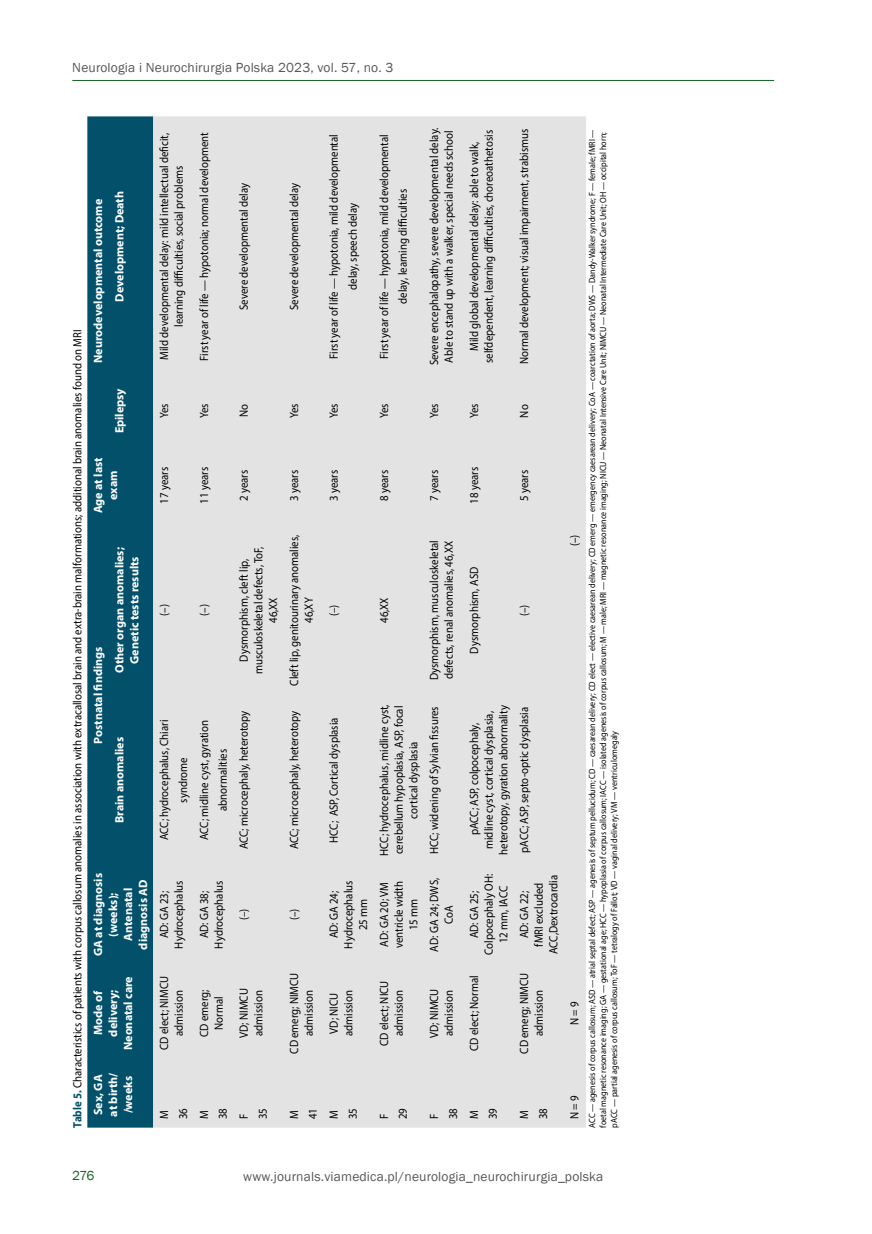
<style>
.page{position:relative;width:872px;height:1234px;background:#fff}
.page>*{position:absolute;margin:0;border:0;box-sizing:border-box;transform-origin:0 0}
.t1{font:13.5px "Franklin Gothic";letter-spacing:.01em;color:#575756}
.t2{font:13.5px "Franklin Gothic";color:#176222}
.t3{font:12px/14.7px "Myriad Pro";color:#000;text-align:center;scale:.9 1}
.t4{font:700 12px/15px "Myriad Pro";color:#fff;text-align:center}
.t5{font:9px/10.9px "Myriad Pro";color:#000;scale:.9 1}
.s1{font-weight:700;color:#03506b}
.s2{font-weight:700;color:#fff}
</style>
<div class="page">
<hr style="left:72px;top:80px;width:702px;height:1px;background:#176222">
<div style="left:87px;top:116px;width:66px;height:1011px;background:#03506b"></div>
<div style="left:153px;top:116px;width:433px;height:1011px;background:#e3e3e3"></div>
<p class="t1" style="left:72px;top:59px;width:323px">Neurologia i Neurochirurgia Polska 2023, vol. 57, no. 3</p>
<p class="t4" style="left:111px;top:301px;width:112px;rotate:-90deg">Development; Death</p>
<p class="t4" style="left:90px;top:363px;width:165px;rotate:-90deg">Neurodevelopmental outcome</p>
<p class="t3" style="left:67px;top:1114px;width:874px;line-height:21px;text-align:left;text-indent:-12px;rotate:-90deg"><span class="s1">Table 5.</span> Characteristics of patients with corpus callosum anomalies in association with extracallosal brain and extra-brain malformations; additional brain anomalies found on MRI<br><span class="s2">Sex, GA</span></p>
<p class="t4" style="left:111px;top:433px;width:47px;rotate:-90deg">Epilepsy</p>
<p class="t4" style="left:90px;top:513px;width:57px;rotate:-90deg">Age at last exam</p>
<p class="t4" style="left:111px;top:673px;width:127px;rotate:-90deg">Other organ anomalies;<br>Genetic tests results</p>
<p class="t4" style="left:90px;top:743px;width:98px;rotate:-90deg">Postnatal findings</p>
<p class="t4" style="left:111px;top:822px;width:87px;rotate:-90deg">Brain anomalies</p>
<p class="t4" style="left:90px;top:955px;width:85px;rotate:-90deg">GA at diagnosis (weeks);<br>Antenatal diagnosis AD</p>
<p class="t4" style="left:90px;top:1049px;width:75px;rotate:-90deg">Mode of delivery;<br>Neonatal care</p>
<p class="t4" style="left:105px;top:1116px;width:45px;text-align:left;rotate:-90deg">at birth/ /weeks</p>
<p class="t3" style="left:157px;top:360px;width:254px;rotate:-90deg">Mild developmental delay: mild intellectual deficit, learning difficulties, social problems</p>
<p class="t3" style="left:196px;top:361px;width:256px;rotate:-90deg">First year of life — hypotonia; normal development</p>
<p class="t3" style="left:157px;top:418px;width:18px;rotate:-90deg">Yes</p>
<p class="t3" style="left:196px;top:418px;width:18px;rotate:-90deg">Yes</p>
<p class="t3" style="left:157px;top:503px;width:42px;rotate:-90deg">17 years</p>
<p class="t3" style="left:196px;top:503px;width:42px;rotate:-90deg">11 years</p>
<p class="t3" style="left:157px;top:615px;width:14px;rotate:-90deg">(–)</p>
<p class="t3" style="left:196px;top:615px;width:14px;rotate:-90deg">(–)</p>
<p class="t3" style="left:154px;top:840px;width:135px;line-height:18.9px;rotate:-90deg">ACC; hydrocephalus, Chiari syndrome</p>
<p class="t3" style="left:194px;top:839px;width:135px;line-height:18.9px;rotate:-90deg">ACC; midline cyst, gyration abnormalities</p>
<p class="t3" style="left:157px;top:948px;width:77px;rotate:-90deg">AD: GA 23;<br>Hydrocephalus</p>
<p class="t3" style="left:157px;top:1049px;width:84px;rotate:-90deg">CD elect; NIMCU admission</p>
<p class="t3" style="left:196px;top:948px;width:77px;rotate:-90deg">AD: GA 38;<br>Hydrocephalus</p>
<p class="t3" style="left:196px;top:1036px;width:54px;rotate:-90deg">CD emerg;<br>Normal</p>
<p class="t3" style="left:154px;top:1118px;width:14px;line-height:18.9px;text-align:left;rotate:-90deg">M<br>36</p>
<p class="t3" style="left:194px;top:1118px;width:14px;line-height:18.9px;text-align:left;rotate:-90deg">M<br>38</p>
<p class="t3" style="left:236px;top:310px;width:143px;rotate:-90deg">Severe developmental delay</p>
<p class="t3" style="left:286px;top:310px;width:143px;rotate:-90deg">Severe developmental delay</p>
<p class="t3" style="left:236px;top:417px;width:16px;rotate:-90deg">No</p>
<p class="t3" style="left:286px;top:418px;width:18px;rotate:-90deg">Yes</p>
<p class="t3" style="left:236px;top:501px;width:36px;rotate:-90deg">2 years</p>
<p class="t3" style="left:286px;top:501px;width:36px;rotate:-90deg">3 years</p>
<p class="t3" style="left:236px;top:673px;width:143px;rotate:-90deg">Dysmorphism, cleft lip, musculoskeletal defects, ToF,<br>46,XX</p>
<p class="t3" style="left:236px;top:849px;width:155px;rotate:-90deg">ACC; microcephaly, heterotopy</p>
<p class="t3" style="left:286px;top:685px;width:169px;rotate:-90deg">Cleft lip, genitourinary anomalies,<br>46,XY</p>
<p class="t3" style="left:286px;top:849px;width:155px;rotate:-90deg">ACC; microcephaly, heterotopy</p>
<p class="t3" style="left:236px;top:920px;width:14px;rotate:-90deg">(–)</p>
<p class="t3" style="left:236px;top:1037px;width:56px;text-align:left;rotate:-90deg">VD; NIMCU admission</p>
<p class="t3" style="left:234px;top:1118px;width:14px;line-height:18.9px;text-align:left;rotate:-90deg">F<br>35</p>
<p class="t3" style="left:286px;top:920px;width:14px;rotate:-90deg">(–)</p>
<p class="t3" style="left:286px;top:1053px;width:91px;rotate:-90deg">CD emerg; NIMCU admission</p>
<p class="t3" style="left:284px;top:1118px;width:14px;line-height:18.9px;text-align:left;rotate:-90deg">M<br>41</p>
<p class="t3" style="left:324px;top:358px;width:251px;line-height:18.9px;rotate:-90deg">First year of life — hypotonia, mild developmental delay, speech delay</p>
<p class="t3" style="left:326px;top:418px;width:18px;rotate:-90deg">Yes</p>
<p class="t3" style="left:374px;top:358px;width:251px;line-height:18.9px;rotate:-90deg">First year of life — hypotonia, mild developmental delay, learning difficulties</p>
<p class="t3" style="left:376px;top:418px;width:18px;rotate:-90deg">Yes</p>
<p class="t3" style="left:427px;top:365px;width:266px;text-align:left;rotate:-90deg">Severe encephalopathy, severe developmental delay.<br>Able to stand up with a walker, special needs school</p>
<p class="t3" style="left:427px;top:418px;width:18px;rotate:-90deg">Yes</p>
<p class="t3" style="left:326px;top:501px;width:36px;rotate:-90deg">3 years</p>
<p class="t3" style="left:376px;top:501px;width:36px;rotate:-90deg">8 years</p>
<p class="t3" style="left:427px;top:501px;width:36px;rotate:-90deg">7 years</p>
<p class="t3" style="left:326px;top:616px;width:14px;rotate:-90deg">(–)</p>
<p class="t3" style="left:326px;top:842px;width:140px;rotate:-90deg">HCC; ASP, Cortical dysplasia</p>
<p class="t3" style="left:326px;top:948px;width:77px;rotate:-90deg">AD: GA 24;<br>Hydrocephalus<br>25 mm</p>
<p class="t3" style="left:326px;top:1035px;width:52px;text-align:left;rotate:-90deg">VD; NICU admission</p>
<p class="t3" style="left:376px;top:623px;width:30px;rotate:-90deg">46,XX</p>
<p class="t3" style="left:427px;top:680px;width:157px;text-align:left;rotate:-90deg">Dysmorphism, musculoskeletal defects, renal anomalies, 46,XX</p>
<p class="t3" style="left:376px;top:855px;width:170px;rotate:-90deg">HCC; hydrocephalus, midline cyst, cerebellum hypoplasia, ASP, focal cortical dysplasia</p>
<p class="t3" style="left:376px;top:948px;width:76px;rotate:-90deg">AD: GA 20; VM ventricle width<br>15 mm</p>
<p class="t3" style="left:427px;top:853px;width:165px;rotate:-90deg">HCC; widening of Sylvian fissures</p>
<p class="t3" style="left:427px;top:951px;width:83px;rotate:-90deg">AD: GA 24; DWS,<br>CoA</p>
<p class="t3" style="left:376px;top:1045px;width:74px;rotate:-90deg">CD elect; NICU admission</p>
<p class="t3" style="left:427px;top:1037px;width:56px;text-align:left;rotate:-90deg">VD; NIMCU admission</p>
<p class="t3" style="left:324px;top:1118px;width:14px;line-height:18.9px;text-align:left;rotate:-90deg">M<br>35</p>
<p class="t3" style="left:374px;top:1118px;width:14px;line-height:18.9px;text-align:left;rotate:-90deg">F<br>29</p>
<p class="t3" style="left:424px;top:1118px;width:14px;line-height:18.9px;text-align:left;rotate:-90deg">F<br>38</p>
<p class="t3" style="left:466px;top:363px;width:260px;rotate:-90deg">Mild global developmental delay: able to walk, selfdependent, learning difficulties, choreoathetosis</p>
<p class="t3" style="left:517px;top:364px;width:262px;rotate:-90deg">Normal development; visual impairment, strabismus</p>
<p class="t3" style="left:466px;top:418px;width:18px;rotate:-90deg">Yes</p>
<p class="t3" style="left:517px;top:417px;width:16px;rotate:-90deg">No</p>
<p class="t3" style="left:466px;top:503px;width:42px;rotate:-90deg">18 years</p>
<p class="t3" style="left:517px;top:501px;width:36px;rotate:-90deg">5 years</p>
<p class="t3" style="left:466px;top:653px;width:98px;rotate:-90deg">Dysmorphism, ASD</p>
<p class="t3" style="left:517px;top:616px;width:14px;rotate:-90deg">(–)</p>
<p class="t3" style="left:466px;top:854px;width:167px;rotate:-90deg">pACC; ASP, colpocephaly, midline cyst, cortical dysplasia, heterotopy, gyration abnormality</p>
<p class="t3" style="left:466px;top:954px;width:91px;rotate:-90deg">AD: GA 25;<br>Colpocephaly OH:<br>12 mm, IACC</p>
<p class="t3" style="left:466px;top:1050px;width:85px;rotate:-90deg">CD elect; Normal</p>
<p class="t3" style="left:517px;top:852px;width:163px;rotate:-90deg">pACC; ASP, septo-optic dysplasia</p>
<p class="t3" style="left:517px;top:953px;width:89px;rotate:-90deg">AD: GA 22;<br>fMRI excluded<br>ACC,Dextrocardia</p>
<p class="t3" style="left:517px;top:1053px;width:91px;rotate:-90deg">CD emerg; NIMCU admission</p>
<p class="t3" style="left:464px;top:1118px;width:14px;line-height:18.9px;text-align:left;rotate:-90deg">M<br>39</p>
<p class="t3" style="left:514px;top:1118px;width:14px;line-height:18.9px;text-align:left;rotate:-90deg">M<br>38</p>
<p class="t3" style="left:567px;top:546px;width:14px;rotate:-90deg">(–)</p>
<p class="t3" style="left:567px;top:1024px;width:28px;rotate:-90deg">N = 9</p>
<p class="t3" style="left:567px;top:1118px;width:28px;rotate:-90deg">N = 9</p>
<p class="t5" style="left:586px;top:1127px;width:1110px;rotate:-90deg">ACC — agenesis of corpus callosum; ASD — atrial septal defect; ASP — agenesis of septum pellucidum; CD — caesarean delivery; CD elect — elective caesarean delivery; CD emerg — emergency caesarean delivery; CoA — coarctation of aorta; DWS — Dandy-Walker syndrome; F — female; fMRI — foetal magnetic resonance imaging; GA — gestational age; HCC — hypoplasia of corpus callosum; IACC — isolated agenesis of corpus callosum; M — male; MRI — magnetic resonance imaging; NICU — Neonatal Intensive Care Unit; NIMCU — Neonatal Intermediate Care Unit; OH — occipital horn; pACC — partial agenesis of corpus callosum; ToF — tetralogy of Fallot; VD — vaginal delivery; VM — ventriculomegaly</p>
<p class="t2" style="left:72px;top:1166px;width:24px">276</p>
<p class="t1" style="left:243px;top:1168px;width:361px">www.journals.viamedica.pl/neurologia_neurochirurgia_polska</p>
</div>
